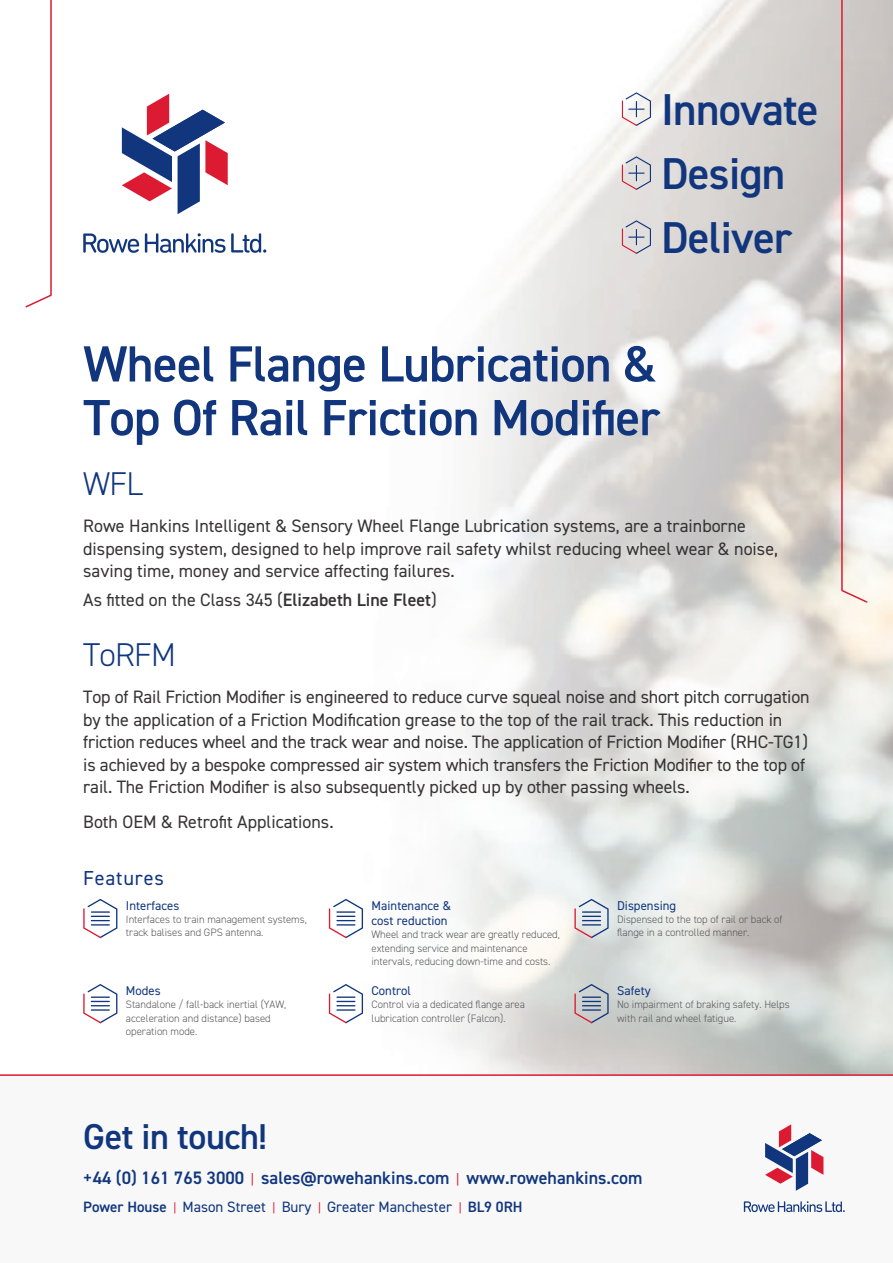
<style>
.page{position:relative;width:893px;height:1263px;background:#fff}
.page>*{position:absolute;margin:0;border:0;box-sizing:border-box;transform-origin:0 0}
.t1{font:600 51px/53.7px "DIN2014";letter-spacing:-.015em;color:#11367e}
.t2{font:600 44.7px/64.1px "DIN2014";letter-spacing:-.015em;color:#11367e}
.t3{font:600 36px "DIN2014";letter-spacing:-.01em;color:#11367e}
.t4{font:300 33px "DIN2014";letter-spacing:-.025em;color:#11367e}
.t5{font:20.25px "DIN2014";letter-spacing:.04em;color:#11367e}
.t6{font:18px/22.5px "DIN2014";letter-spacing:-.005em;color:#363334}
.t7{font:600 18px "DIN2014";color:#11367e}
.t8{font:15px "DIN2014";color:#11367e}
.t9{font:12.75px/15.3px "DIN2014";letter-spacing:.005em;color:#11367e}
.t10{font:300 10.8px/13.4px "DIN2014";color:#57585a}
.s1{font-weight:600}
.s2{font-weight:400;font-size:13.5px;color:#dc1a32}
.s3{font-size:12px;color:#dc1a32}
</style>
<div class="page">
<div style="left:0;top:1075px;width:893px;height:188px;background:#f7f8f7"></div>
<hr style="left:0;top:1074px;width:893px;height:2px;background:#dc1a32">
<svg style="left:83px;top:233px;width:56px;height:20px"></svg>
<svg style="left:145px;top:233px;width:121px;height:20px"></svg>
<svg style="left:122px;top:94px;width:106px;height:120px"></svg>
<svg style="left:744px;top:1201px;width:101px;height:11px"></svg>
<svg style="left:765px;top:1124px;width:58px;height:67px"></svg>
<svg style="left:25px;top:0;width:27px;height:308px"></svg>
<svg style="left:840px;top:0;width:29px;height:604px;background:#dbccc9"></svg>
<svg style="left:622px;top:92px;width:29px;height:34px"></svg>
<svg style="left:622px;top:156px;width:29px;height:34px"></svg>
<svg style="left:622px;top:220px;width:29px;height:34px"></svg>
<svg style="left:83px;top:899px;width:34px;height:39px"></svg>
<svg style="left:329px;top:899px;width:34px;height:39px"></svg>
<svg style="left:574px;top:899px;width:35px;height:39px"></svg>
<svg style="left:83px;top:984px;width:34px;height:39px"></svg>
<svg style="left:329px;top:984px;width:34px;height:39px"></svg>
<svg style="left:574px;top:984px;width:35px;height:39px"></svg>
<h2 class="t2" style="left:661px;top:76px;width:159px">Innovate<br>Design<br>Deliver</h2>
<h1 class="t1" style="left:83px;top:336px;width:578px">Wheel Flange Lubrication &amp;<br>Top Of Rail Friction Modifier</h1>
<h3 class="t4" style="left:83px;top:463px;width:61px">WFL</h3>
<p class="t6" style="left:83px;top:515px;width:696px">Rowe Hankins Intelligent &amp; Sensory Wheel Flange Lubrication systems, are a trainborne dispensing system, designed to help improve rail safety whilst reducing wheel wear &amp; noise, saving time, money and service affecting failures.</p>
<p class="t6" style="left:83px;top:588px;width:355px">As fitted on the Class 345 (<span class="s1">Elizabeth Line Fleet</span>)</p>
<h3 class="t4" style="left:83px;top:634px;width:94px">ToRFM</h3>
<p class="t6" style="left:83px;top:685px;width:728px">Top of Rail Friction Modifier is engineered to reduce curve squeal noise and short pitch corrugation by the application of a Friction Modification grease to the top of the rail track. This reduction in friction reduces wheel and the track wear and noise. The application of Friction Modifier (RHC-TG1) is achieved by a bespoke compressed air system which transfers the Friction Modifier to the top of rail. The Friction Modifier is also subsequently picked up by other passing wheels.</p>
<p class="t6" style="left:83px;top:810px;width:252px">Both OEM &amp; Retrofit Applications.</p>
<p class="t5" style="left:83px;top:866px;width:82px">Features</p>
<p class="t9" style="left:126px;top:897px;width:55px">Interfaces</p>
<p class="t10" style="left:126px;top:913px;width:182px">Interfaces to train management systems, track balises and GPS antenna.</p>
<p class="t9" style="left:126px;top:982px;width:36px">Modes</p>
<p class="t10" style="left:126px;top:998px;width:162px">Standalone / fall-back inertial (YAW, acceleration and distance) based operation mode.</p>
<p class="t9" style="left:372px;top:897px;width:81px">Maintenance &amp; cost reduction</p>
<p class="t10" style="left:372px;top:928px;width:190px">Wheel and track wear are greatly reduced, extending service and maintenance intervals, reducing down-time and costs.</p>
<p class="t9" style="left:372px;top:982px;width:41px">Control</p>
<p class="t10" style="left:372px;top:998px;width:155px">Control via a dedicated flange area lubrication controller (Falcon).</p>
<p class="t9" style="left:617px;top:897px;width:61px">Dispensing</p>
<p class="t10" style="left:617px;top:913px;width:167px">Dispensed to the top of rail or back of flange in a controlled manner.</p>
<p class="t9" style="left:617px;top:982px;width:35px">Safety</p>
<p class="t10" style="left:617px;top:998px;width:174px">No impairment of braking safety. Helps with rail and wheel fatigue.</p>
<h3 class="t3" style="left:83px;top:1113px;width:185px">Get in touch!</h3>
<p class="t7" style="left:83px;top:1165px;width:561px">+44 (0) 161 765 3000 <span class="s2">|</span> sales@rowehankins.com <span class="s2">|</span> www.rowehankins.com</p>
<p class="t8" style="left:83px;top:1198px;width:441px"><span class="s1">Power House</span> <span class="s3">|</span> Mason Street <span class="s3">|</span> Bury <span class="s3">|</span> Greater Manchester <span class="s3">|</span> <span class="s1">BL9 0RH</span></p>
</div>
